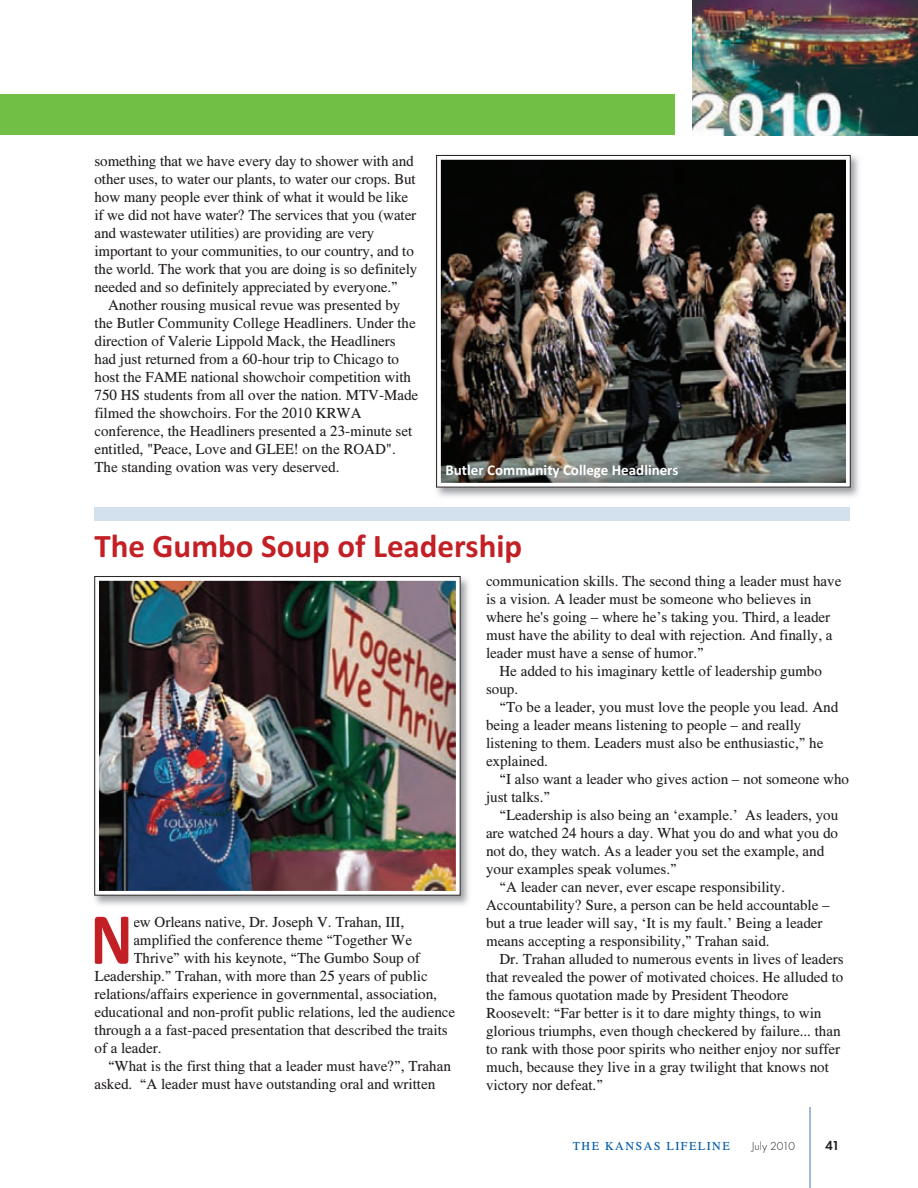
<style>
.page{position:relative;width:918px;height:1188px;background:#fff}
.page>*{position:absolute;margin:0;border:0;box-sizing:border-box;transform-origin:0 0}
.t1{font:700 74.25px "Calibri";color:#c32025;scale:.87 1}
.t2{font:700 33px "Calibri";color:#c32025}
.t3{font:15px/18px "Times CSATT";color:#231f20}
.t4{font:700 15px "Calibri";color:#fff}
.t5{font:600 13.5px "Futura T";color:#231f20}
.t6{font:12px "Times CSATT";letter-spacing:.125em;color:#015ba9}
.t7{font:300 12px "Futura T";color:#231f20}
</style>
<div class="page">
<hr style="left:810px;top:1107px;width:1px;height:81px;background:#4975b9">
<div style="left:0;top:94px;width:675px;height:41px;background:#71bf44"></div>
<img style="left:692px;top:0;width:226px;height:135px">
<img style="left:436px;top:154px;width:423px;height:343px">
<img style="left:441px;top:160px;width:404px;height:322px">
<div style="left:436px;top:155px;width:414px;height:332px;border:4px solid #fff"></div>
<div style="left:436px;top:155px;width:414px;height:332px;border:1px solid #231f20"></div>
<div style="left:94px;top:508px;width:756px;height:13px;background:#d2e1ed"></div>
<img style="left:94px;top:576px;width:375px;height:329px">
<img style="left:99px;top:581px;width:356px;height:309px">
<div style="left:94px;top:576px;width:366px;height:319px;border:4px solid #fff"></div>
<p class="t3" style="left:94px;top:153px;width:324px">something that we have every day to shower with and other uses, to water our plants, to water our crops. But how many people ever think of what it would be like if we did not have water? The services that you (water and wastewater utilities) are providing are very important to your communities, to our country, and to the world. The work that you are doing is so definitely needed and so definitely appreciated by everyone.”</p>
<p class="t3" style="left:94px;top:297px;width:325px;text-indent:14px">Another rousing musical revue was presented by the Butler Community College Headliners. Under the direction of Valerie Lippold Mack, the Headliners had just returned from a 60-hour trip to Chicago to host the FAME national showchoir competition with 750 HS students from all over the nation. MTV-Made filmed the showchoirs. For the 2010 KRWA conference, the Headliners presented a 23-minute set entitled, "Peace, Love and GLEE! on the ROAD".<br>The standing ovation was very deserved.</p>
<p class="t4" style="left:446px;top:465px;width:234px">Butler Community College Headliners</p>
<h2 class="t2" style="left:94px;top:535px;width:429px">The Gumbo Soup of Leadership</h2>
<h1 class="t1" style="left:90px;top:913px;width:50px">N</h1>
<p class="t3" style="left:133px;top:915px;width:272px">ew Orleans native, Dr. Joseph V. Trahan, III,</p>
<p class="t3" style="left:133px;top:933px;width:280px">amplified the conference theme “Together We</p>
<p class="t3" style="left:133px;top:951px;width:288px">Thrive” with his keynote, “The Gumbo Soup of</p>
<p class="t3" style="left:95px;top:969px;width:335px">Leadership.” Trahan, with more than 25 years of public</p>
<p class="t3" style="left:95px;top:987px;width:344px">relations/affairs experience in governmental, association,</p>
<p class="t3" style="left:95px;top:1005px;width:362px">educational and non-profit public relations, led the audience</p>
<p class="t3" style="left:95px;top:1023px;width:355px">through a a fast-paced presentation that described the traits</p>
<p class="t3" style="left:95px;top:1041px;width:69px">of a leader.</p>
<p class="t3" style="left:108px;top:1059px;width:344px">“What is the first thing that a leader must have?”, Trahan</p>
<p class="t3" style="left:95px;top:1077px;width:342px">asked. “A leader must have outstanding oral and written</p>
<p class="t3" style="left:486px;top:573px;width:357px">communication skills. The second thing a leader must have is a vision. A leader must be someone who believes in where he's going – where he’s taking you. Third, a leader must have the ability to deal with rejection. And finally, a leader must have a sense of humor.”</p>
<p class="t3" style="left:486px;top:663px;width:337px;text-indent:14px">He added to his imaginary kettle of leadership gumbo soup.</p>
<p class="t3" style="left:486px;top:699px;width:354px;text-indent:14px">“To be a leader, you must love the people you lead. And being a leader means listening to people – and really listening to them. Leaders must also be enthusiastic,” he explained.</p>
<p class="t3" style="left:486px;top:771px;width:365px;text-indent:14px">“I also want a leader who gives action – not someone who just talks.”</p>
<p class="t3" style="left:500px;top:807px;width:340px">“Leadership is also being an ‘example.’ As leaders, you</p>
<p class="t3" style="left:486px;top:825px;width:354px">are watched 24 hours a day. What you do and what you do</p>
<p class="t3" style="left:486px;top:843px;width:340px">not do, they watch. As a leader you set the example, and</p>
<p class="t3" style="left:486px;top:861px;width:192px">your examples speak volumes.”</p>
<p class="t3" style="left:500px;top:879px;width:287px">“A leader can never, ever escape responsibility.</p>
<p class="t3" style="left:486px;top:897px;width:345px">Accountability? Sure, a person can be held accountable –</p>
<p class="t3" style="left:486px;top:915px;width:338px">but a true leader will say, ‘It is my fault.’ Being a leader</p>
<p class="t3" style="left:486px;top:933px;width:285px">means accepting a responsibility,” Trahan said.</p>
<p class="t3" style="left:500px;top:951px;width:346px">Dr. Trahan alluded to numerous events in lives of leaders</p>
<p class="t3" style="left:486px;top:969px;width:359px">that revealed the power of motivated choices. He alluded to</p>
<p class="t3" style="left:486px;top:987px;width:304px">the famous quotation made by President Theodore</p>
<p class="t3" style="left:486px;top:1005px;width:337px">Roosevelt: “Far better is it to dare mighty things, to win</p>
<p class="t3" style="left:486px;top:1023px;width:356px">glorious triumphs, even though checkered by failure... than</p>
<p class="t3" style="left:486px;top:1041px;width:356px">to rank with those poor spirits who neither enjoy nor suffer</p>
<p class="t3" style="left:486px;top:1059px;width:344px">much, because they live in a gray twilight that knows not</p>
<p class="t3" style="left:486px;top:1077px;width:119px">victory nor defeat.”</p>
<p class="t6" style="left:573px;top:1141px;width:158px">THE KANSAS LIFELINE</p>
<p class="t7" style="left:751px;top:1141px;width:45px">July 2010</p>
<p class="t5" style="left:825px;top:1140px;width:16px">41</p>
</div>
